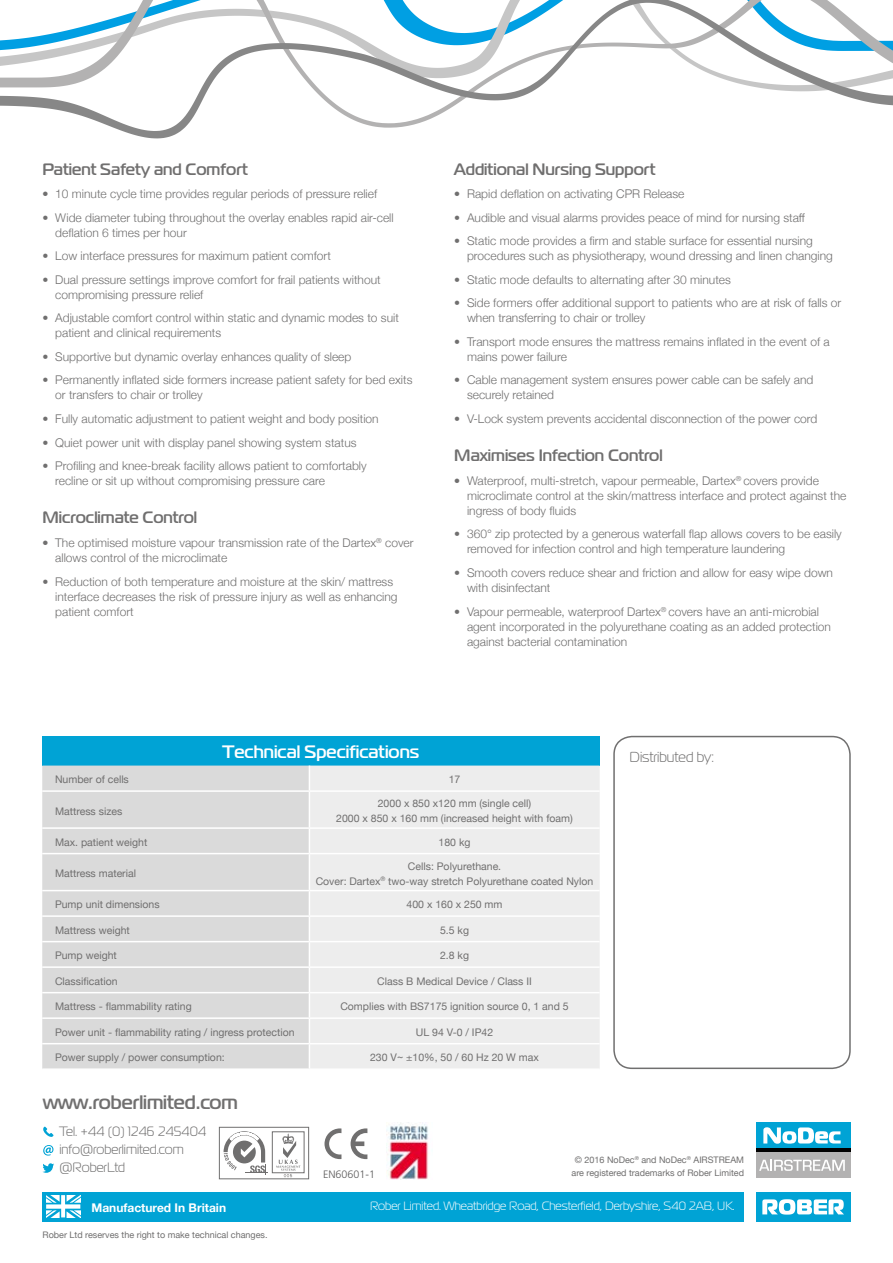
<style>
.page{position:relative;width:893px;height:1263px;background:#fff}
.page>*{position:absolute;margin:0;border:0;box-sizing:border-box;transform-origin:0 0}
.t1{font:700 19.5px "Magistral C";color:#706f6f}
.t2{font:700 18px "Magistral C";color:#fff}
.t3{font:700 16.5px "Magistral C";color:#706f6f}
.t4{font:14.55px "Magistral C";color:#706f6f}
.t5{font:13.5px/18px "Magistral C";color:#706f6f}
.t6{font:300 12px/15px "Helvetica Neue";color:#706f6f}
.t7{font:12px "Magistral C";color:#fff}
.t8{font:700 12px "Helvetica Neue";color:#fff}
.t9{font:300 10.8px "Frutiger LT Std";color:#5f5e5e}
.t10{font:10.5px/15px "Helvetica Neue";color:#706f6f;text-align:center}
.t11{font:9px/13.5px "Helvetica Neue";color:#706f6f;text-align:center}
.s1{font-family:"Magistral C";font-weight:700}
</style>
<div class="page">
<div style="left:43px;top:1192px;width:701px;height:30px;background:#00a3d5"></div>
<div style="left:756px;top:1192px;width:94px;height:30px;background:#00a3d5"></div>
<svg style="left:762px;top:1199px;width:82px;height:15px"></svg>
<svg style="left:46px;top:1195px;width:34px;height:22px"></svg>
<svg style="left:43px;top:1145px;width:10px;height:10px"></svg>
<svg style="left:43px;top:1163px;width:11px;height:10px"></svg>
<svg style="left:43px;top:1126px;width:11px;height:11px"></svg>
<div style="left:219px;top:1127px;width:90px;height:52px;background:#fff;border:1px solid #706f6f"></div>
<svg style="left:224px;top:1131px;width:44px;height:43px"></svg>
<div style="left:272px;top:1131px;width:32px;height:42px;border:1px solid #706f6f"></div>
<svg style="left:276px;top:1134px;width:24px;height:43px"></svg>
<svg style="left:0;top:0;width:893px;height:138px"></svg>
<svg style="left:324px;top:1128px;width:43px;height:31px"></svg>
<div style="left:613px;top:736px;width:238px;height:333px;border:2px solid #706f6f;border-radius:18px"></div>
<div style="left:42px;top:736px;width:558px;height:29px;background:#00a3d5"></div>
<div style="left:42px;top:765px;width:267px;height:303px;background:#dadada"></div>
<div style="left:310px;top:765px;width:290px;height:303px;background:#ededed"></div>
<hr style="left:42px;top:790px;width:267px;height:2px;background:#fff">
<hr style="left:309px;top:790px;width:291px;height:2px;background:#fff">
<hr style="left:42px;top:827px;width:267px;height:2px;background:#fff">
<hr style="left:309px;top:827px;width:291px;height:2px;background:#fff">
<hr style="left:42px;top:853px;width:267px;height:1px;background:#fff">
<hr style="left:309px;top:853px;width:291px;height:1px;background:#fff">
<hr style="left:42px;top:890px;width:267px;height:1px;background:#fff">
<hr style="left:309px;top:890px;width:291px;height:1px;background:#fff">
<hr style="left:42px;top:915px;width:267px;height:2px;background:#fff">
<hr style="left:309px;top:915px;width:291px;height:2px;background:#fff">
<hr style="left:42px;top:941px;width:267px;height:1px;background:#fff">
<hr style="left:309px;top:941px;width:291px;height:1px;background:#fff">
<hr style="left:42px;top:966px;width:267px;height:2px;background:#fff">
<hr style="left:309px;top:966px;width:291px;height:2px;background:#fff">
<hr style="left:42px;top:992px;width:267px;height:1px;background:#fff">
<hr style="left:309px;top:992px;width:291px;height:1px;background:#fff">
<hr style="left:42px;top:1017px;width:267px;height:2px;background:#fff">
<hr style="left:309px;top:1017px;width:291px;height:2px;background:#fff">
<hr style="left:42px;top:1043px;width:267px;height:1px;background:#fff">
<hr style="left:309px;top:1043px;width:291px;height:1px;background:#fff">
<div style="left:756px;top:1149px;width:95px;height:29px;background:#b3b2b2"></div>
<div style="left:756px;top:1122px;width:95px;height:27px;background:#00a3d5"></div>
<svg style="left:763px;top:1127px;width:78px;height:17px"></svg>
<svg style="left:759px;top:1159px;width:86px;height:12px"></svg>
<hr style="left:756px;top:1148px;width:95px;height:3px;background:#000">
<img style="left:387px;top:1123px;width:42px;height:57px">
<h3 class="t3" style="left:43px;top:159px;width:207px">Patient Safety and Comfort</h3>
<p class="t6" style="left:43px;top:186px;width:336px"><span class="s1">•</span> 10 minute cycle time provides regular periods of pressure relief</p>
<p class="t6" style="left:55px;top:209px;width:340px;text-indent:-13px">• Wide diameter tubing throughout the overlay enables rapid air-cell deflation 6 times per hour</p>
<p class="t6" style="left:43px;top:248px;width:290px">• Low interface pressures for maximum patient comfort</p>
<p class="t6" style="left:55px;top:271px;width:327px;text-indent:-13px">• Dual pressure settings improve comfort for frail patients without compromising pressure relief</p>
<p class="t6" style="left:55px;top:310px;width:345px;text-indent:-13px">• Adjustable comfort control within static and dynamic modes to suit patient and clinical requirements</p>
<p class="t6" style="left:43px;top:348px;width:310px">• Supportive but dynamic overlay enhances quality of sleep</p>
<p class="t6" style="left:55px;top:372px;width:359px;text-indent:-13px">• Permanently inflated side formers increase patient safety for bed exits or transfers to chair or trolley</p>
<p class="t6" style="left:43px;top:410px;width:338px">• Fully automatic adjustment to patient weight and body position</p>
<p class="t6" style="left:43px;top:434px;width:316px">• Quiet power unit with display panel showing system status</p>
<p class="t6" style="left:55px;top:457px;width:313px;text-indent:-13px">• Profiling and knee-break facility allows patient to comfortably recline or sit up without compromising pressure care</p>
<h3 class="t3" style="left:43px;top:508px;width:156px">Microclimate Control</h3>
<p class="t6" style="left:55px;top:534px;width:360px;text-indent:-13px"><span class="s1">•</span> The optimised moisture vapour transmission rate of the Dartex<sup>®</sup> cover allows control of the microclimate</p>
<p class="t6" style="left:55px;top:573px;width:344px;text-indent:-13px">• Reduction of both temperature and moisture at the skin/ mattress interface decreases the risk of pressure injury as well as enhancing patient comfort</p>
<h3 class="t3" style="left:454px;top:159px;width:202px">Additional Nursing Support</h3>
<p class="t6" style="left:454px;top:186px;width:232px"><span class="s1">•</span> Rapid deflation on activating CPR Release</p>
<p class="t6" style="left:454px;top:209px;width:352px">• Audible and visual alarms provides peace of mind for nursing staff</p>
<p class="t6" style="left:467px;top:233px;width:367px;text-indent:-13px">• Static mode provides a firm and stable surface for essential nursing procedures such as physiotherapy, wound dressing and linen changing</p>
<p class="t6" style="left:454px;top:271px;width:278px">• Static mode defaults to alternating after 30 minutes</p>
<p class="t6" style="left:467px;top:295px;width:376px;text-indent:-13px">• Side formers offer additional support to patients who are at risk of falls or when transferring to chair or trolley</p>
<p class="t6" style="left:467px;top:333px;width:364px;text-indent:-13px">• Transport mode ensures the mattress remains inflated in the event of a mains power failure</p>
<p class="t6" style="left:467px;top:372px;width:348px;text-indent:-13px">• Cable management system ensures power cable can be safely and securely retained</p>
<p class="t6" style="left:454px;top:410px;width:365px">• V-Lock system prevents accidental disconnection of the power cord</p>
<h3 class="t3" style="left:454px;top:446px;width:210px">Maximises Infection Control</h3>
<p class="t6" style="left:467px;top:472px;width:381px;text-indent:-13px"><span class="s1">•</span> Waterproof, multi-stretch, vapour permeable, Dartex<sup>®</sup> covers provide microclimate control at the skin/mattress interface and protect against the ingress of body fluids</p>
<p class="t6" style="left:467px;top:526px;width:376px;text-indent:-13px">• 360° zip protected by a generous waterfall flap allows covers to be easily removed for infection control and high temperature laundering</p>
<p class="t6" style="left:467px;top:564px;width:367px;text-indent:-13px">• Smooth covers reduce shear and friction and allow for easy wipe down with disinfectant</p>
<p class="t6" style="left:467px;top:603px;width:365px;text-indent:-13px">• Vapour permeable, waterproof Dartex<sup>®</sup> covers have an anti-microbial agent incorporated in the polyurethane coating as an added protection against bacterial contamination</p>
<h2 class="t2" style="left:223px;top:741px;width:198px">Technical Specifications</h2>
<p class="t4" style="left:629px;top:750px;width:86px">Distributed by:</p>
<p class="t10" style="left:55px;top:773px;width:75px">Number of cells</p>
<p class="t10" style="left:449px;top:773px;width:13px">17</p>
<p class="t10" style="left:55px;top:804px;width:69px">Mattress sizes</p>
<p class="t10" style="left:336px;top:796px;width:238px">2000 x 850 x120 mm (single cell)<br>2000 x 850 x 160 mm (increased height with foam)</p>
<p class="t10" style="left:55px;top:835px;width:94px">Max. patient weight</p>
<p class="t10" style="left:439px;top:835px;width:33px">180 kg</p>
<p class="t10" style="left:55px;top:866px;width:83px">Mattress material</p>
<p class="t10" style="left:316px;top:859px;width:279px">Cells: Polyurethane.<br>Cover: Dartex<sup>®</sup> two-way stretch Polyurethane coated Nylon</p>
<p class="t10" style="left:55px;top:898px;width:106px">Pump unit dimensions</p>
<p class="t10" style="left:407px;top:898px;width:97px">400 x 160 x 250 mm</p>
<p class="t10" style="left:55px;top:923px;width:76px">Mattress weight</p>
<p class="t10" style="left:440px;top:923px;width:30px">5.5 kg</p>
<p class="t10" style="left:55px;top:949px;width:63px">Pump weight</p>
<p class="t10" style="left:440px;top:949px;width:30px">2.8 kg</p>
<p class="t10" style="left:55px;top:974px;width:64px">Classification</p>
<p class="t10" style="left:377px;top:974px;width:156px">Class B Medical Device / Class II</p>
<p class="t10" style="left:55px;top:1000px;width:138px">Mattress - flammability rating</p>
<p class="t10" style="left:340px;top:1000px;width:230px">Complies with BS7175 ignition source 0, 1 and 5</p>
<p class="t10" style="left:55px;top:1025px;width:241px">Power unit - flammability rating / ingress protection</p>
<p class="t10" style="left:416px;top:1025px;width:79px">UL 94 V-0 / IP42</p>
<p class="t10" style="left:55px;top:1051px;width:171px">Power supply / power consumption:</p>
<p class="t10" style="left:370px;top:1051px;width:170px">230 V~ ±10%, 50 / 60 Hz 20 W max</p>
<h1 class="t1" style="left:43px;top:1090px;width:196px">www.roberlimited.com</h1>
<p class="t5" style="left:59px;top:1122px;width:148px">Tel. +44 (0) 1246 245404 info@roberlimited.com @RoberLtd</p>
<p class="t9" style="left:323px;top:1168px;width:53px">EN60601-1</p>
<p class="t11" style="left:572px;top:1153px;width:174px">© 2016 NoDec<sup>®</sup> and NoDec<sup>®</sup> AIRSTREAM are registered trademarks of Rober Limited</p>
<p class="t8" style="left:92px;top:1198px;width:136px">Manufactured In Britain</p>
<p class="t7" style="left:370px;top:1200px;width:366px">Rober Limited. Wheatbridge Road, Chesterfield, Derbyshire, S40 2AB, UK.</p>
<p class="t11" style="left:43px;top:1228px;width:227px">Rober Ltd reserves the right to make technical changes.</p>
</div>
